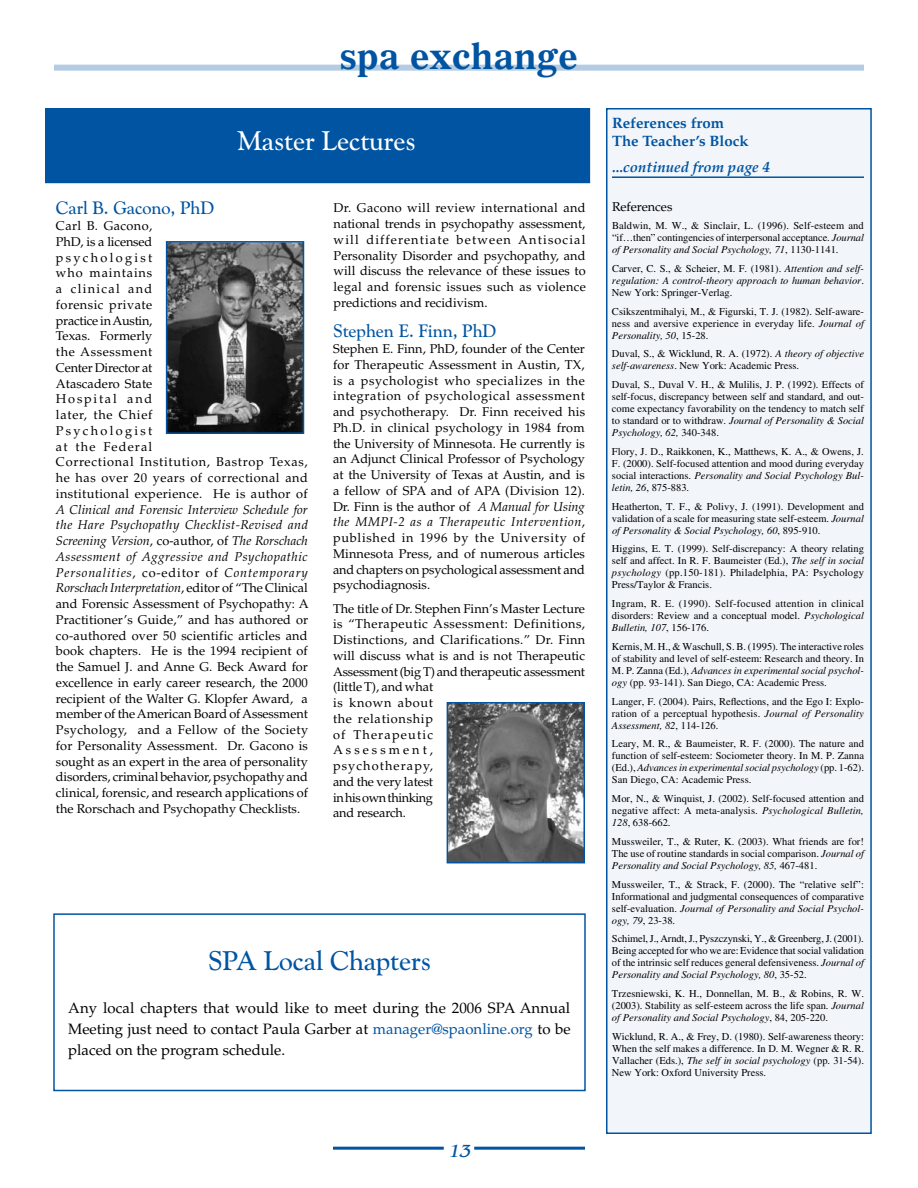
<style>
.page{position:relative;width:918px;height:1188px;background:#fff}
.page>*{position:absolute;margin:0;border:0;box-sizing:border-box;transform-origin:0 0}
.t1{font:700 36px "Gazette LH";color:#0054a1}
.t2{font:27px "Goudy Catalogue BT";color:#0054a1}
.t3{font:27px "Goudy Catalogue BT";color:#fff}
.t4{font:18px "Goudy Catalogue BT";color:#0054a1}
.t5{font:18px "Gazette Italic SWFTE";color:#0054a1}
.t6{font:15px/21px "Palatino";color:#000;text-align:justify}
.t7{font:700 15px/18px "Palatino";color:#0054a1}
.t8{font:italic 700 15px "Palatino";color:#0054a1}
.t9{font:12.75px/15.8px "Palatino";letter-spacing:.025em;color:#000;text-align:justify}
.t10{font:12.75px/15.8px "Palatino";color:#000}
.t11{font:10.5px/12px "Times";color:#000;text-align:justify}
.t12{font:italic 10.5px/12px "Times";color:#000;text-align:justify}
.s1{font-style:italic}
.s2{font-style:normal}
.s3{color:#0054a1}
</style>
<div class="page">
<div style="left:54px;top:65px;width:810px;height:6px;background:#b3cce3"></div>
<hr style="left:333px;top:1147px;width:111px;height:3px;background:#0054a1">
<hr style="left:474px;top:1147px;width:111px;height:3px;background:#0054a1">
<div style="left:607px;top:109px;width:264px;height:1024px;background:#f2f6fa"></div>
<div style="left:606px;top:108px;width:266px;height:1026px;border:2px solid #0054a1"></div>
<div style="left:46px;top:109px;width:543px;height:73px;background:#0054a1"></div>
<div style="left:45px;top:108px;width:545px;height:75px;border:2px solid #0054a1"></div>
<img style="left:169px;top:244px;width:132px;height:187px">
<div style="left:166px;top:241px;width:138px;height:193px;border:2px solid #0054a1"></div>
<img style="left:450px;top:705px;width:132px;height:155px">
<div style="left:447px;top:702px;width:138px;height:161px;border:2px solid #0054a1"></div>
<div style="left:53px;top:913px;width:533px;height:178px;border:2px solid #0054a1"></div>
<hr style="left:612px;top:176px;width:252px;height:2px;background:#0054a1">
<h1 class="t1" style="left:340px;top:34px;width:240px">spa exchange</h1>
<h2 class="t3" style="left:237px;top:124px;width:180px">Master Lectures</h2>
<h3 class="t7" style="left:612px;top:114px;width:138px">References from<br>The Teacher’s Block</h3>
<h3 class="t8" style="left:612px;top:158px;width:160px">...continued from page 4</h3>
<h3 class="t4" style="left:56px;top:197px;width:160px">Carl B. Gacono, PhD</h3>
<p class="t9" style="left:56px;top:218px;width:254px;text-align:left">Carl B. Gacono,<br>PhD, is a licensed<br>psychologist<br>who maintains<br>a clinical and<br>forensic private<br>practice in Austin,<br>Texas. Formerly<br>the Assessment<br>Center Director at<br>Atascadero State<br>Hospital and<br>later, the Chief<br>Psychologist<br>at the Federal<br>Correctional Institution, Bastrop Texas, he has over 20 years of correctional and institutional experience. He is author of</p>
<p class="t9" style="left:56px;top:502px;width:254px"><span class="s1">A Clinical and Forensic Interview Schedule for the Hare Psychopathy Checklist-Revised and Screening Version</span>, co-author, of <span class="s1">The Rorschach Assessment of Aggressive and Psychopathic Personalities</span>, co-editor of <span class="s1">Contemporary Rorschach Interpretation</span>, editor of “The Clinical and Forensic Assessment of Psychopathy: A Practitioner’s Guide,” and has authored or co-authored over 50 scientific articles and book chapters. He is the 1994 recipient of the Samuel J. and Anne G. Beck Award for excellence in early career research, the 2000 recipient of the Walter G. Klopfer Award, a member of the American Board of Assessment Psychology, and a Fellow of the Society for Personality Assessment. Dr. Gacono is sought as an expert in the area of personality disorders, criminal behavior, psychopathy and clinical, forensic, and research applications of the Rorschach and Psychopathy Checklists.</p>
<p class="t9" style="left:334px;top:200px;width:254px">Dr. Gacono will review international and national trends in psychopathy assessment, will differentiate between Antisocial Personality Disorder and psychopathy, and will discuss the relevance of these issues to legal and forensic issues such as violence predictions and recidivism.</p>
<p class="t10" style="left:612px;top:199px;width:62px">References</p>
<p class="t11" style="left:612px;top:219px;width:253px">Baldwin, M. W., &amp; Sinclair, L. (1996). Self-esteem and “if…then” contingencies of interpersonal acceptance. <span class="s1">Journal of Personality and Social Psychology, 71</span>, 1130-1141.</p>
<p class="t12" style="left:612px;top:262px;width:254px"><span class="s2">Carver, C. S., &amp; Scheier, M. F. (1981).</span> Attention and self&shy;regulation: A control-theory approach to human behavior<span class="s2">.<br>New York: Springer-Verlag.</span></p>
<p class="t11" style="left:612px;top:305px;width:254px">Csikszentmihalyi, M., &amp; Figurski, T. J. (1982). Self-aware&shy;ness and aversive experience in everyday life. <span class="s1">Journal of Personality, 50</span>, 15-28.</p>
<p class="t11" style="left:612px;top:348px;width:254px">Duval, S., &amp; Wicklund, R. A. (1972). <span class="s1">A theory of objective self-awareness</span>. New York: Academic Press.</p>
<p class="t11" style="left:612px;top:378px;width:254px">Duval, S., Duval V. H., &amp; Mulilis, J. P. (1992). Effects of self-focus, discrepancy between self and standard, and out&shy;come expectancy favorability on the tendency to match self to standard or to withdraw. <span class="s1">Journal of Personality &amp; Social Psychology, 62,</span> 340-348.</p>
<p class="t11" style="left:612px;top:445px;width:254px">Flory, J. D., Raikkonen, K., Matthews, K. A., &amp; Owens, J.<br>F. (2000). Self-focused attention and mood during everyday social interactions. <span class="s1">Personality and Social Psychology Bul&shy;letin, 26</span>, 875-883.</p>
<p class="t11" style="left:612px;top:500px;width:254px">Heatherton, T. F., &amp; Polivy, J. (1991). Development and validation of a scale for measuring state self-esteem. <span class="s1">Journal of Personality &amp; Social Psychology, 60</span>, 895-910.</p>
<p class="t11" style="left:612px;top:543px;width:254px">Higgins, E. T. (1999). Self-discrepancy: A theory relating self and affect. In R. F. Baumeister (Ed.), <span class="s1">The self in social psychology</span> (pp.150-181). Philadelphia, PA: Psychology Press/Taylor &amp; Francis.</p>
<p class="t11" style="left:612px;top:597px;width:253px">Ingram, R. E. (1990). Self-focused attention in clinical disorders: Review and a conceptual model. <span class="s1">Psychological Bulletin, 107</span>, 156-176.</p>
<p class="t11" style="left:612px;top:640px;width:254px">Kernis, M. H., &amp; Waschull, S. B. (1995). The interactive roles of stability and level of self-esteem: Research and theory. In M. P. Zanna (Ed.), <span class="s1">Advances in experimental social psychol&shy;ogy</span> (pp. 93-141). San Diego, CA: Academic Press.</p>
<p class="t11" style="left:612px;top:695px;width:254px">Langer, F. (2004). Pairs, Reflections, and the Ego I: Explo&shy;ration of a perceptual hypothesis. <span class="s1">Journal of Personality Assessment, 82</span>, 114-126.</p>
<p class="t11" style="left:612px;top:738px;width:254px">Leary, M. R., &amp; Baumeister, R. F. (2000). The nature and function of self-esteem: Sociometer theory. In M. P. Zanna (Ed.), <span class="s1">Advances in experimental social psychology</span> (pp. 1-62).<br>San Diego, CA: Academic Press.</p>
<p class="t11" style="left:612px;top:792px;width:254px">Mor, N., &amp; Winquist, J. (2002). Self-focused attention and negative affect: A meta-analysis. <span class="s1">Psychological Bulletin, 128</span>, 638-662.</p>
<p class="t11" style="left:612px;top:835px;width:254px">Mussweiler, T., &amp; Ruter, K. (2003). What friends are for!<br>The use of routine standards in social comparison. <span class="s1">Journal of Personality and Social Psychology, 85,</span> 467-481.</p>
<p class="t11" style="left:612px;top:878px;width:254px">Mussweiler, T., &amp; Strack, F. (2000). The “relative self”:<br>Informational and judgmental consequences of comparative self-evaluation. <span class="s1">Journal of Personality and Social Psychol&shy;ogy, 79</span>, 23-38.</p>
<p class="t11" style="left:612px;top:933px;width:254px">Schimel, J., Arndt, J., Pyszczynski, Y., &amp; Greenberg, J. (2001).<br>Being accepted for who we are: Evidence that social validation of the intrinsic self reduces general defensiveness. <span class="s1">Journal of Personality and Social Psychology, 80</span>, 35-52.</p>
<p class="t11" style="left:612px;top:987px;width:254px">Trzesniewski, K. H., Donnellan, M. B., &amp; Robins, R. W. (2003). Stability as self-esteem across the life span. <span class="s1">Journal of Personality and Social Psychology</span>, 84, 205-220.</p>
<p class="t11" style="left:612px;top:1030px;width:254px">Wicklund, R. A., &amp; Frey, D. (1980). Self-awareness theory:<br>When the self makes a difference. In D. M. Wegner &amp; R. R.<br>Vallacher (Eds.), <span class="s1">The self in social psychology</span> (pp. 31-54).<br>New York: Oxford University Press.</p>
<h3 class="t4" style="left:333px;top:320px;width:165px">Stephen E. Finn, PhD</h3>
<p class="t9" style="left:333px;top:341px;width:254px">Stephen E. Finn, PhD, founder of the Center for Therapeutic Assessment in Austin, TX, is a psychologist who specializes in the integration of psychological assessment and psychotherapy. Dr. Finn received his Ph.D. in clinical psychology in 1984 from the University of Minnesota. He currently is an Adjunct Clinical Professor of Psychology at the University of Texas at Austin, and is a fellow of SPA and of APA (Division 12).<br>Dr. Finn is the author of <span class="s1">A Manual for Using the MMPI-2 as a Therapeutic Intervention</span>, published in 1996 by the University of Minnesota Press, and of numerous articles and chapters on psychological assessment and psychodiagnosis.</p>
<p class="t10" style="left:333px;top:601px;width:254px">The title of Dr. Stephen Finn’s Master Lecture is “Therapeutic Assessment: Definitions,<br>Distinctions, and Clarifications.” Dr. Finn will discuss what is and is not Therapeutic<br>Assessment (big T) and therapeutic assessment (little T), and what<br>is known about<br>the relationship<br>of Therapeutic<br>Assessment,<br>psychotherapy,<br>and the very latest<br>in his own thinking<br>and research.</p>
<h2 class="t2" style="left:208px;top:944px;width:224px">SPA Local Chapters</h2>
<h3 class="t6" style="left:68px;top:998px;width:504px">Any local chapters that would like to meet during the 2006 SPA Annual Meeting just need to contact Paula Garber at <span class="s3">manager@spaonline.org</span> to be placed on the program schedule.</h3>
<h3 class="t5" style="left:448px;top:1140px;width:23px">13</h3>
</div>
